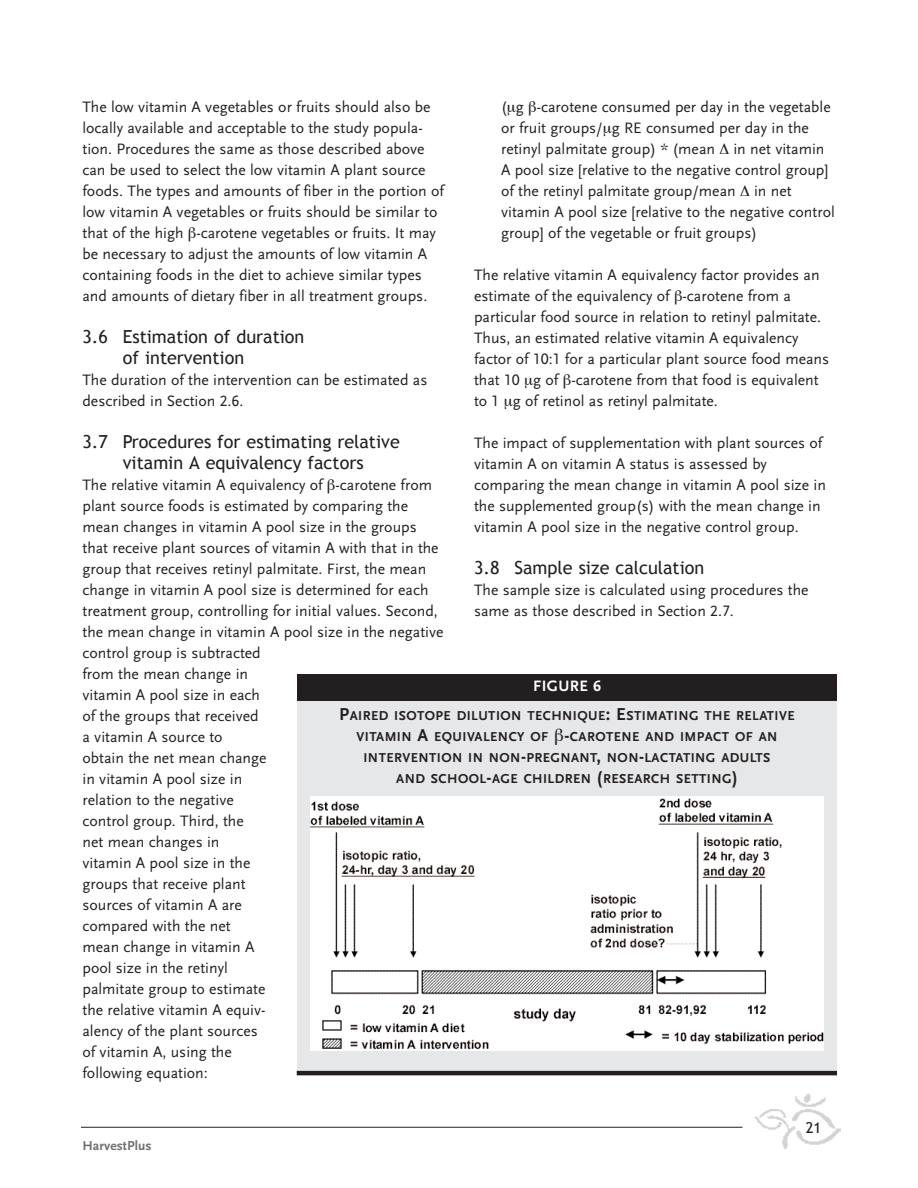
<style>
.page{position:relative;width:918px;height:1188px;background:#fff}
.page>*{position:absolute;margin:0;border:0;box-sizing:border-box;transform-origin:0 0}
.t1{font:18px/21px "Trebuchet MS";color:#231f20}
.t2{font:15.75px/21px "Scala Sans LF";color:#231f20}
.t3{font:700 15.75px "Scala Sans LF";letter-spacing:.025em;color:#fff}
.t4{font:15px "Trebuchet MS";color:#231f20}
.t5{font:700 13.5px/21px "Scala Sans LF";letter-spacing:.035em;color:#231f20;text-align:center}
.t6{font:700 13.5px "Scala Sans LF";letter-spacing:.005em;color:#6c6e70}
.s1{font-size:18px}
</style>
<div class="page">
<img style="left:755px;top:1094px;width:86px;height:55px">
<hr style="left:81px;top:1127px;width:661px;height:1px;background:#231f20">
<div style="left:297px;top:679px;width:540px;height:394px;background:#e6e7e8"></div>
<img style="left:311px;top:797px;width:512px;height:253px">
<hr style="left:297px;top:1071px;width:540px;height:4px;background:#231f20">
<div style="left:297px;top:674px;width:540px;height:26px;background:#231f20"></div>
<p class="t2" style="left:83px;top:98px;width:363px">The low vitamin A vegetables or fruits should also be locally available and acceptable to the study popula&shy;tion. Procedures the same as those described above can be used to select the low vitamin A plant source foods. The types and amounts of fiber in the portion of low vitamin A vegetables or fruits should be similar to that of the high -carotene vegetables or fruits. It may be necessary to adjust the amounts of low vitamin A containing foods in the diet to achieve similar types and amounts of dietary fiber in all treatment groups.</p>
<p class="t1" style="left:123px;top:326px;width:183px;text-indent:-40px">3.6 Estimation of duration of intervention</p>
<p class="t2" style="left:82px;top:371px;width:346px">The duration of the intervention can be estimated as described in Section 2.6.</p>
<p class="t1" style="left:82px;top:431px;width:319px;text-align:center">3.7 Procedures for estimating relative vitamin A equivalency factors</p>
<p class="t2" style="left:82px;top:476px;width:363px">The relative vitamin A equivalency of -carotene from plant source foods is estimated by comparing the mean changes in vitamin A pool size in the groups that receive plant sources of vitamin A with that in the group that receives retinyl palmitate. First, the mean change in vitamin A pool size is determined for each treatment group, controlling for initial values. Second, the mean change in vitamin A pool size in the negative control group is subtracted<br>from the mean change in<br>vitamin A pool size in each<br>of the groups that received<br>a vitamin A source to<br>obtain the net mean change<br>in vitamin A pool size in<br>relation to the negative<br>control group. Third, the<br>net mean changes in<br>vitamin A pool size in the<br>groups that receive plant<br>sources of vitamin A are<br>compared with the net<br>mean change in vitamin A<br>pool size in the retinyl<br>palmitate group to estimate<br>the relative vitamin A equiv-<br>alency of the plant sources<br>of vitamin A, using the<br>following equation:</p>
<p class="t2" style="left:501px;top:98px;width:335px">( g -carotene consumed per day in the vegetable or fruit groups/ g RE consumed per day in the retinyl palmitate group) * (mean ∆ in net vitamin A pool size [relative to the negative control group] of the retinyl palmitate group/mean ∆ in net vitamin A pool size [relative to the negative control group] of the vegetable or fruit groups)</p>
<p class="t2" style="left:474px;top:266px;width:357px">The relative vitamin A equivalency factor provides an estimate of the equivalency of -carotene from a particular food source in relation to retinyl palmitate.<br>Thus, an estimated relative vitamin A equivalency factor of 10:1 for a particular plant source food means that 10 g of -carotene from that food is equivalent to 1 g of retinol as retinyl palmitate.</p>
<p class="t2" style="left:474px;top:434px;width:354px">The impact of supplementation with plant sources of vitamin A on vitamin A status is assessed by comparing the mean change in vitamin A pool size in the supplemented group(s) with the mean change in vitamin A pool size in the negative control group.</p>
<p class="t1" style="left:474px;top:557px;width:232px">3.8 Sample size calculation</p>
<p class="t2" style="left:474px;top:581px;width:336px">The sample size is calculated using procedures the same as those described in Section 2.7.</p>
<p class="t3" style="left:533px;top:680px;width:69px">FIGURE 6</p>
<p class="t5" style="left:339px;top:706px;width:457px"><span class="s1">P</span>AIRED ISOTOPE DILUTION TECHNIQUE<span class="s1">: E</span>STIMATING THE RELATIVE VITAMIN <span class="s1">A</span> EQUIVALENCY OF <span class="s1">-</span>CAROTENE AND IMPACT OF AN INTERVENTION IN NON<span class="s1">-</span>PREGNANT<span class="s1">,</span> NON<span class="s1">-</span>LACTATING ADULTS<br>AND SCHOOL<span class="s1">-</span>AGE CHILDREN <span class="s1">(</span>RESEARCH SETTING<span class="s1">)</span></p>
<p class="t6" style="left:82px;top:1140px;width:70px">HarvestPlus</p>
<p class="t4" style="left:806px;top:1119px;width:17px">21</p>
</div>
